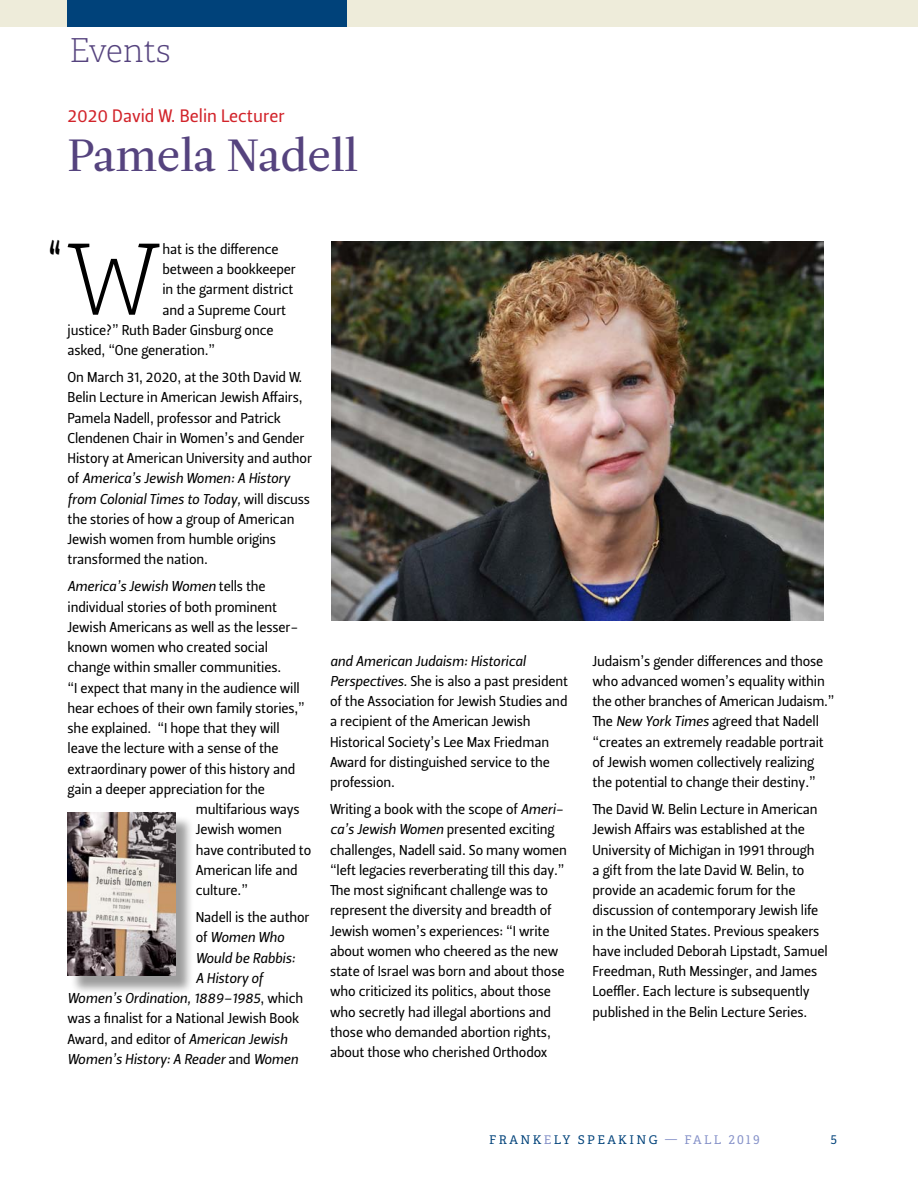
<style>
.page{position:relative;width:918px;height:1188px;background:#fff}
.page>*{position:absolute;margin:0;border:0;box-sizing:border-box;transform-origin:0 0}
.t1{font:100 98.1px "Adelle";color:#000}
.t2{font:71.25px "Adelle";color:#000;scale:.5 1}
.t3{font:45px "Leitura Roman 2";color:#55437e}
.t4{font:100 33px "Adelle";letter-spacing:-.015em;color:#55437e}
.t5{font:18px "Leitura Sans Grot 2";color:#d2232a}
.t6{font:14.25px/20.2px "Leitura Sans Grot 2";letter-spacing:-.01em;color:#000}
.t7{font:14.25px/20.2px "Leitura Sans Italic 2";letter-spacing:-.01em;color:#000}
.t8{font:12px "Adelle";letter-spacing:.2em;color:#00427a}
.s1{font-family:"Leitura Sans Grot 2"}
.s2{font-family:"Leitura Sans Italic 2"}
.s3{color:#8490c8}
</style>
<div class="page">
<div style="left:0;top:0;width:918px;height:27px;background:#eeecda"></div>
<div style="left:68px;top:0;width:279px;height:27px;background:#00427a"></div>
<img style="left:332px;top:242px;width:492px;height:379px">
<div style="left:70px;top:815px;width:124px;height:179px;background:#000;opacity:.39"></div>
<img style="left:68px;top:813px;width:108px;height:163px">
<h3 class="t4" style="left:69px;top:31px;width:103px">Events</h3>
<p class="t5" style="left:68px;top:105px;width:219px">2020 David W. Belin Lecturer</p>
<h3 class="t3" style="left:68px;top:129px;width:292px">Pamela Nadell</h3>
<h2 class="t2" style="left:49px;top:225px;width:25px">“</h2>
<h1 class="t1" style="left:67px;top:221px;width:96px">W</h1>
<p class="t6" style="left:163px;top:239px;width:118px">hat is the difference</p>
<p class="t6" style="left:163px;top:259px;width:135px">between a bookkeeper</p>
<p class="t6" style="left:163px;top:280px;width:132px">in the garment district</p>
<p class="t6" style="left:163px;top:300px;width:125px">and a Supreme Court</p>
<p class="t6" style="left:68px;top:320px;width:207px">justice?” Ruth Bader Ginsburg once</p>
<p class="t6" style="left:68px;top:340px;width:149px">asked, “One generation.”</p>
<p class="t6" style="left:68px;top:367px;width:246px">On March 31, 2020, at the 30th David W.<br>Belin Lecture in American Jewish Affairs, Pamela Nadell, professor and Patrick Clendenen Chair in Women’s and Gender History at American University and author</p>
<p class="t7" style="left:68px;top:469px;width:244px"><span class="s1">of</span> America’s Jewish Women: A History from Colonial Times to Today, <span class="s1">will discuss</span></p>
<p class="t6" style="left:68px;top:509px;width:228px">the stories of how a group of American<br>Jewish women from humble origins transformed the nation.</p>
<p class="t7" style="left:68px;top:577px;width:200px">America’s Jewish Women <span class="s1">tells the</span></p>
<p class="t6" style="left:68px;top:597px;width:211px">individual stories of both prominent</p>
<p class="t6" style="left:68px;top:617px;width:232px">Jewish Americans as well as the lesser-</p>
<p class="t6" style="left:68px;top:637px;width:202px">known women who created social</p>
<p class="t6" style="left:68px;top:658px;width:215px">change within smaller communities.</p>
<p class="t6" style="left:68px;top:678px;width:234px">“I expect that many in the audience will</p>
<p class="t6" style="left:68px;top:698px;width:239px">hear echoes of their own family stories,”</p>
<p class="t6" style="left:68px;top:718px;width:214px">she explained. “I hope that they will</p>
<p class="t6" style="left:68px;top:739px;width:213px">leave the lecture with a sense of the</p>
<p class="t6" style="left:68px;top:759px;width:229px">extraordinary power of this history and</p>
<p class="t6" style="left:68px;top:779px;width:199px">gain a deeper appreciation for the</p>
<p class="t6" style="left:196px;top:799px;width:106px">multifarious ways</p>
<p class="t6" style="left:196px;top:820px;width:88px">Jewish women</p>
<p class="t6" style="left:196px;top:840px;width:117px">have contributed to</p>
<p class="t6" style="left:196px;top:860px;width:103px">American life and</p>
<p class="t6" style="left:196px;top:880px;width:54px">culture.”</p>
<p class="t6" style="left:196px;top:907px;width:115px">Nadell is the author</p>
<p class="t7" style="left:196px;top:928px;width:90px"><span class="s1">of</span> Women Who</p>
<p class="t7" style="left:196px;top:948px;width:101px">Would be Rabbis:</p>
<p class="t7" style="left:196px;top:968px;width:69px">A History of</p>
<p class="t7" style="left:68px;top:988px;width:237px">Women’s Ordination, 1889–1985<span class="s1">, which</span></p>
<p class="t6" style="left:68px;top:1009px;width:233px">was a finalist for a National Jewish Book<br>Award, and editor of <span class="s2">American Jewish</span></p>
<p class="t7" style="left:68px;top:1049px;width:232px">Women’s History: A Reader <span class="s1">and</span> Women</p>
<p class="t7" style="left:330px;top:651px;width:197px">and American Judaism: Historical</p>
<p class="t6" style="left:330px;top:671px;width:239px"><span class="s2">Perspectives.</span> She is also a past president of the Association for Jewish Studies and a recipient of the American Jewish Historical Society’s Lee Max Friedman Award for distinguished service to the profession.</p>
<p class="t6" style="left:330px;top:799px;width:238px">Writing a book with the scope of <span class="s2">Ameri&shy;ca’s Jewish Women</span> presented exciting challenges, Nadell said. So many women “left legacies reverberating till this day.” The most significant challenge was to represent the diversity and breadth of Jewish women’s experiences: “I write about women who cheered as the new state of Israel was born and about those who criticized its politics, about those who secretly had illegal abortions and those who demanded abortion rights, about those who cherished Orthodox</p>
<p class="t6" style="left:593px;top:651px;width:243px">Judaism’s gender differences and those who advanced women’s equality within the other branches of American Judaism.” The <span class="s2">New York Times</span> agreed that Nadell “creates an extremely readable portrait of Jewish women collectively realizing the potential to change their destiny.”</p>
<p class="t6" style="left:593px;top:799px;width:237px">The David W. Belin Lecture in American Jewish Affairs was established at the University of Michigan in 1991 through<br>a gift from the late David W. Belin, to provide an academic forum for the discussion of contemporary Jewish life in the United States. Previous speakers have included Deborah Lipstadt, Samuel Freedman, Ruth Messinger, and James Loeffler. Each lecture is subsequently published in the Belin Lecture Series.</p>
<p class="t8" style="left:489px;top:1132px;width:272px">FRANK<span class="s3">E</span>LY SPEAKING <span class="s3">— FALL 2019</span></p>
<p class="t8" style="left:831px;top:1132px;width:8px">5</p>
</div>
